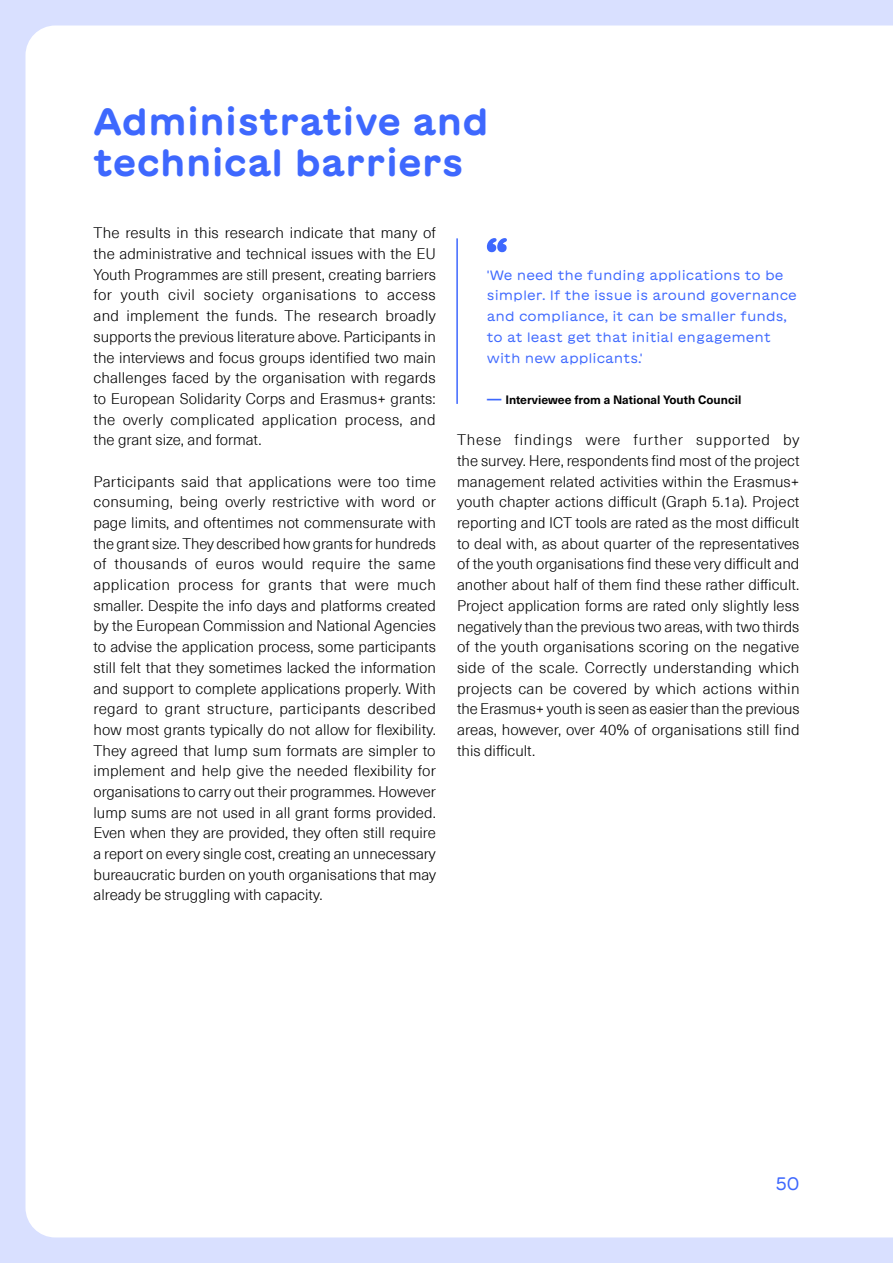
<style>
.page{position:relative;width:893px;height:1263px;background:#d9e0ff}
.page>*{position:absolute;margin:0;border:0;box-sizing:border-box;transform-origin:0 0}
.t1{font:700 37.5px/41.4px "GT Maru";color:#3e68fe}
.t2{font:18px "GT Maru";color:#3e68fe}
.t3{font:300 15px/20.7px "Neue Haas Unica W1 G";color:#000;text-align:justify}
.t4{font:13.5px/20.7px "GT Maru";color:#3e68fe}
.t5{font:700 12px "Neue Haas Unica W1 G";color:#000}
.s1{font-size:15px;color:#3e68fe}
</style>
<div class="page">
<div style="left:26px;top:26px;width:867px;height:1211px;background:#fff"></div>
<svg style="left:487px;top:238px;width:20px;height:14px"></svg>
<hr style="left:456px;top:238px;width:2px;height:166px;background:#3e68fe">
<h1 class="t1" style="left:94px;top:101px;width:397px">Administrative and technical barriers</h1>
<p class="t3" style="left:94px;top:222px;width:344px">The results in this research indicate that many of the administrative and technical issues with the EU Youth Programmes are still present, creating barriers for youth civil society organisations to access and implement the funds. The research broadly supports the previous literature above. Participants in the interviews and focus groups identified two main challenges faced by the organisation with regards to European Solidarity Corps and Erasmus+ grants: the overly complicated application process, and the grant size, and format.</p>
<p class="t3" style="left:94px;top:470px;width:344px">Participants said that applications were too time consuming, being overly restrictive with word or page limits, and oftentimes not commensurate with the grant size. They described how grants for hundreds of thousands of euros would require the same application process for grants that were much smaller. Despite the info days and platforms created by the European Commission and National Agencies to advise the application process, some participants still felt that they sometimes lacked the information and support to complete applications properly. With regard to grant structure, participants described how most grants typically do not allow for flexibility.<br>They agreed that lump sum formats are simpler to implement and help give the needed flexibility for organisations to carry out their programmes. However lump sums are not used in all grant forms provided.<br>Even when they are provided, they often still require a report on every single cost, creating an unnecessary bureaucratic burden on youth organisations that may already be struggling with capacity.</p>
<p class="t4" style="left:487px;top:264px;width:312px">'We need the funding applications to be simpler. If the issue is around governance and compliance, it can be smaller funds, to at least get that initial engagement with new applicants.'</p>
<p class="t5" style="left:487px;top:390px;width:256px"><span class="s1">―</span> Interviewee from a National Youth Council</p>
<p class="t3" style="left:457px;top:429px;width:344px">These findings were further supported by the survey. Here, respondents find most of the project management related activities within the Erasmus+ youth chapter actions difficult (Graph 5.1a). Project reporting and ICT tools are rated as the most difficult to deal with, as about quarter of the representatives of the youth organisations find these very difficult and another about half of them find these rather difficult.<br>Project application forms are rated only slightly less negatively than the previous two areas, with two thirds of the youth organisations scoring on the negative side of the scale. Correctly understanding which projects can be covered by which actions within the Erasmus+ youth is seen as easier than the previous areas, however, over 40% of organisations still find this difficult.</p>
<p class="t2" style="left:776px;top:1173px;width:25px">50</p>
</div>
